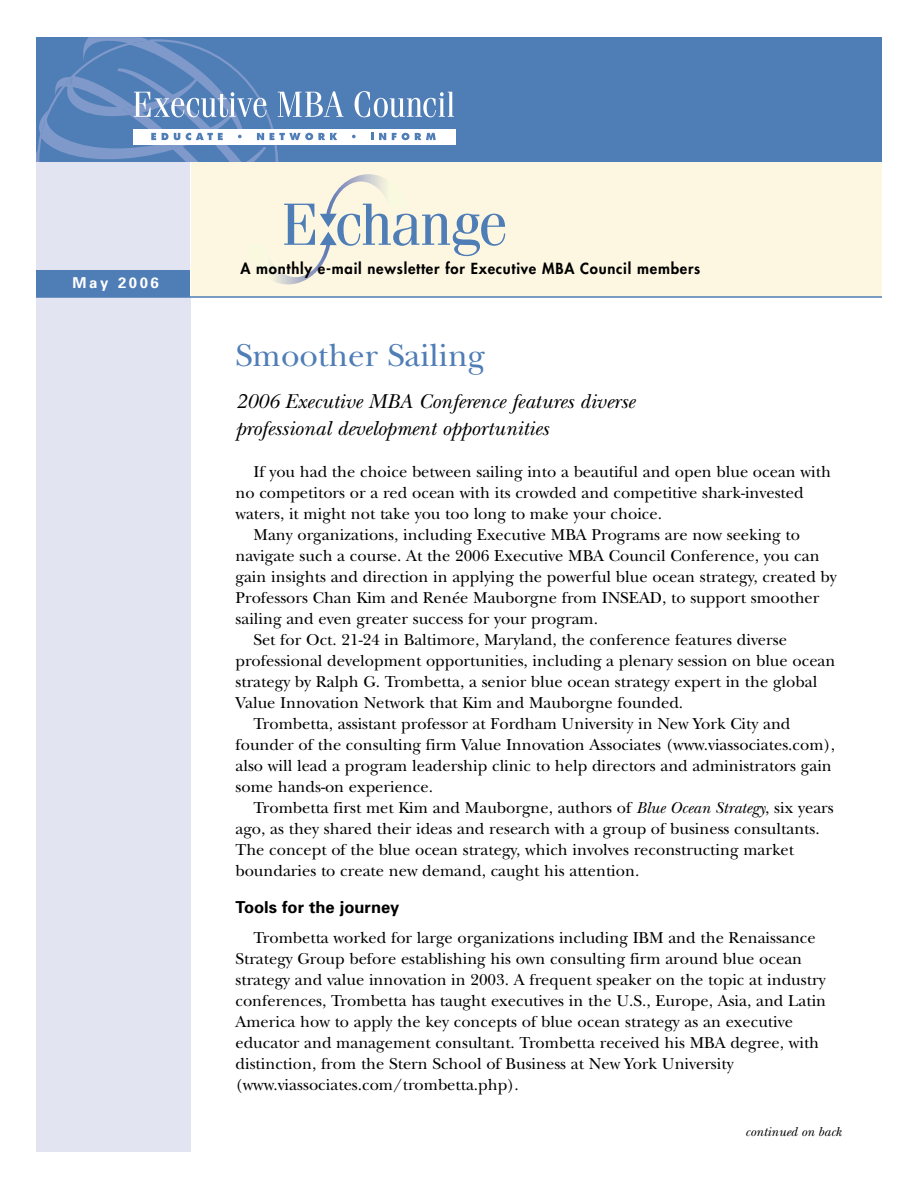
<style>
.page{position:relative;width:918px;height:1188px;background:#fff}
.page>*{position:absolute;margin:0;border:0;box-sizing:border-box;transform-origin:0 0}
.t1{font:59.55px "Fenice";letter-spacing:-.04em;color:#4f7db6}
.t2{font:33px "New Baskerville";color:#4f7db6}
.t3{font:italic 21px/27px "New Baskerville";color:#000}
.t4{font:16.5px/21px "New Baskerville";color:#000}
.t5{font:700 16.5px "Univers";color:#000}
.t6{font:700 15px "Univers";letter-spacing:.165em;color:#fff}
.t7{font:800 14.85px "Futura";letter-spacing:.05em;color:#000}
.t8{font:italic 13.5px "New Baskerville";color:#000}
.s1{font-style:italic}
</style>
<div class="page">
<div style="left:36px;top:162px;width:155px;height:990px;background:#e2e4f1"></div>
<div style="left:36px;top:270px;width:155px;height:27px;background:#4f7db6"></div>
<div style="left:36px;top:37px;width:846px;height:125px;background:#4f7db6"></div>
<div style="left:133px;top:129px;width:323px;height:15px;background:#fff"></div>
<svg style="left:352px;top:135px;width:4px;height:3px"></svg>
<svg style="left:371px;top:133px;width:15px;height:7px"></svg>
<svg style="left:392px;top:133px;width:44px;height:7px"></svg>
<svg style="left:36px;top:37px;width:307px;height:125px"></svg>
<svg style="left:355px;top:91px;width:99px;height:26px"></svg>
<div style="left:191px;top:162px;width:691px;height:135px;background:#fdf7e2"></div>
<svg style="left:271px;top:213px;width:66px;height:71px"></svg>
<img style="left:326px;top:174px;width:60px;height:40px">
<hr style="left:36px;top:296px;width:846px;height:2px;background:#4f7db6">
<p class="t6" style="left:73px;top:277px;width:88px">May 2006</p>
<h1 class="t1" style="left:282px;top:204px;width:228px">E change</h1>
<p class="t7" style="left:240px;top:261px;width:461px">A monthly e-mail newsletter for Executive MBA Council members</p>
<h2 class="t2" style="left:236px;top:343px;width:251px">Smoother Sailing</h2>
<p class="t3" style="left:236px;top:390px;width:401px">2006 Executive MBA Conference features diverse professional development opportunities</p>
<p class="t4" style="left:254px;top:463px;width:579px">If you had the choice between sailing into a beautiful and open blue ocean with</p>
<p class="t4" style="left:236px;top:484px;width:570px">no competitors or a red ocean with its crowded and competitive shark-invested</p>
<p class="t4" style="left:236px;top:505px;width:428px">waters, it might not take you too long to make your choice.</p>
<p class="t4" style="left:254px;top:526px;width:548px">Many organizations, including Executive MBA Programs are now seeking to</p>
<p class="t4" style="left:236px;top:547px;width:586px">navigate such a course. At the 2006 Executive MBA Council Conference, you can</p>
<p class="t4" style="left:236px;top:568px;width:603px">gain insights and direction in applying the powerful blue ocean strategy, created by</p>
<p class="t4" style="left:236px;top:589px;width:585px">Professors Chan Kim and Renée Mauborgne from INSEAD, to support smoother</p>
<p class="t4" style="left:236px;top:610px;width:364px">sailing and even greater success for your program.</p>
<p class="t4" style="left:254px;top:631px;width:535px">Set for Oct. 21-24 in Baltimore, Maryland, the conference features diverse</p>
<p class="t4" style="left:236px;top:652px;width:601px">professional development opportunities, including a plenary session on blue ocean</p>
<p class="t4" style="left:236px;top:673px;width:583px">strategy by Ralph G. Trombetta, a senior blue ocean strategy expert in the global</p>
<p class="t4" style="left:236px;top:694px;width:449px">Value Innovation Network that Kim and Mauborgne founded.</p>
<p class="t4" style="left:254px;top:715px;width:539px">Trombetta, assistant professor at Fordham University in New York City and</p>
<p class="t4" style="left:236px;top:736px;width:601px">founder of the consulting firm Value Innovation Associates (www.viassociates.com),</p>
<p class="t4" style="left:236px;top:757px;width:598px">also will lead a program leadership clinic to help directors and administrators gain</p>
<p class="t4" style="left:236px;top:778px;width:199px">some hands-on experience.</p>
<p class="t4" style="left:254px;top:799px;width:582px">Trombetta first met Kim and Mauborgne, authors of <span class="s1">Blue Ocean Strategy</span>, six years</p>
<p class="t4" style="left:236px;top:820px;width:586px">ago, as they shared their ideas and research with a group of business consultants.</p>
<p class="t4" style="left:236px;top:841px;width:560px">The concept of the blue ocean strategy, which involves reconstructing market</p>
<p class="t4" style="left:236px;top:862px;width:405px">boundaries to create new demand, caught his attention.</p>
<p class="t5" style="left:236px;top:902px;width:165px">Tools for the journey</p>
<p class="t4" style="left:236px;top:930px;width:592px;text-indent:18px">Trombetta worked for large organizations including IBM and the Renaissance Strategy Group before establishing his own consulting firm around blue ocean strategy and value innovation in 2003. A frequent speaker on the topic at industry conferences, Trombetta has taught executives in the U.S., Europe, Asia, and Latin America how to apply the key concepts of blue ocean strategy as an executive educator and management consultant. Trombetta received his MBA degree, with distinction, from the Stern School of Business at New York University (www.viassociates.com/trombetta.php).</p>
<p class="t8" style="left:745px;top:1126px;width:98px">continued on back</p>
</div>
